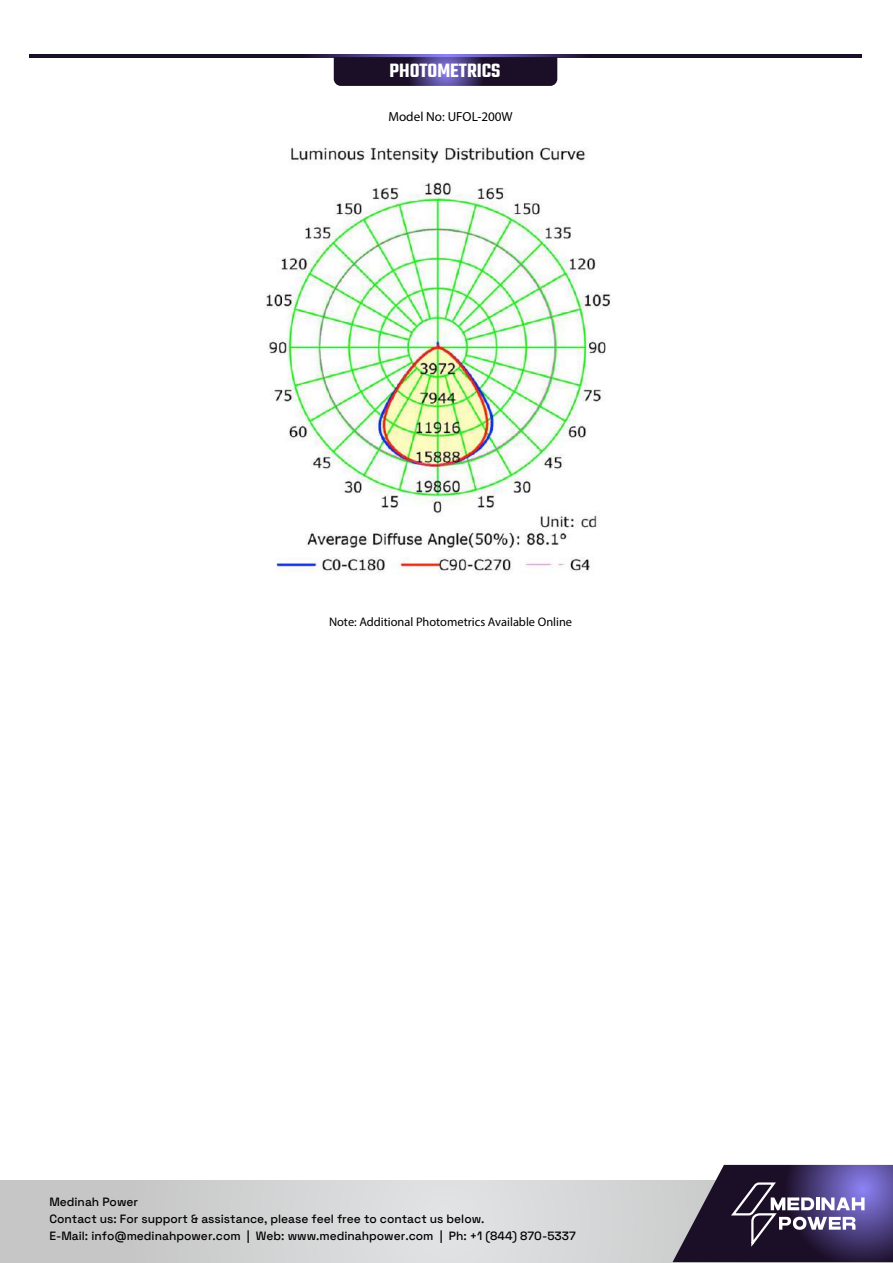
<style>
.page{position:relative;width:893px;height:1263px;background:#fff}
.page>*{position:absolute;margin:0;border:0;box-sizing:border-box;transform-origin:0 0}
.t1{font:600 21px "Teko";color:#fff}
.t2{font:13.2px "Myriad Pro";color:#000}
.t3{font:12.45px "Myriad Pro";color:#000}
.t4{font:500 12px/17px "Space Grotesk";color:#000}
</style>
<div class="page">
<svg style="left:30px;top:55px;width:831px;height:2px;background:#2e224a"></svg>
<svg style="left:334px;top:57px;width:223px;height:29px;background:#2e2148"></svg>
<img style="left:265px;top:147px;width:346px;height:427px">
<svg style="left:0;top:1180px;width:893px;height:83px;background:#d2d3d3"></svg>
<svg style="left:672px;top:1165px;width:221px;height:97px;background:#574d71"></svg>
<h1 class="t1" style="left:390px;top:57px;width:113px">PHOTOMETRICS</h1>
<p class="t2" style="left:388px;top:109px;width:126px">Model No: UFOL-200W</p>
<p class="t3" style="left:329px;top:614px;width:245px">Note: Additional Photometrics Available Online</p>
<p class="t4" style="left:49px;top:1193px;width:528px">Medinah Power<br>Contact us: For support &amp; assistance, please feel free to contact us below.<br>E-Mail: info@medinahpower.com | Web: www.medinahpower.com | Ph: +1 (844) 870-5337</p>
</div>
